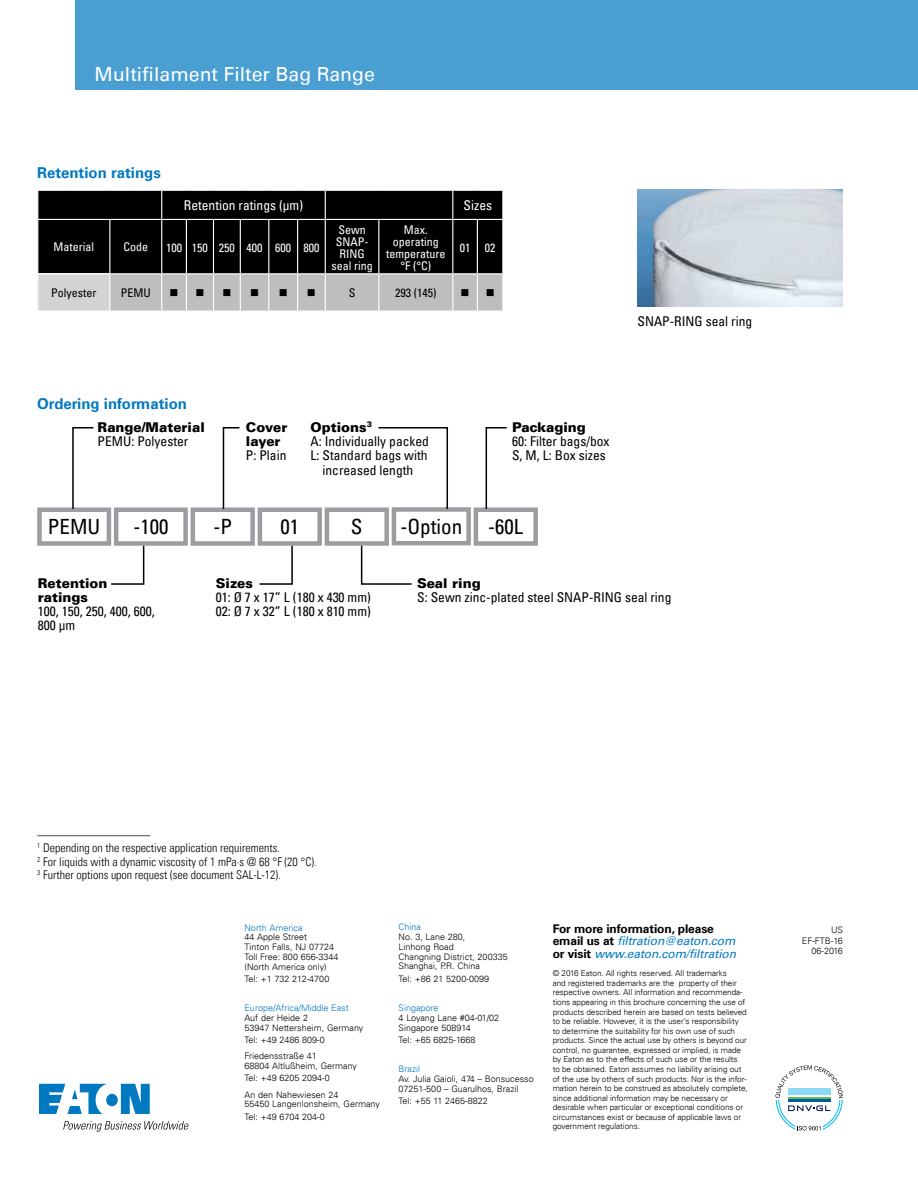
<style>
.page{position:relative;width:918px;height:1188px;background:#fff}
.page>*{position:absolute;margin:0;border:0;box-sizing:border-box;transform-origin:0 0}
.t1{font:condensed 21px "Univers LT";color:#000}
.t2{font:19.5px "Univers LT";color:#fff}
.t3{font:700 15px "Univers LT";color:#0079c1}
.t4{font:condensed 13.5px/14.2px "Univers LT";color:#000}
.t5{font:900 13.5px/14.2px "Univers LT";color:#000}
.t6{font:condensed 13.5px "Univers LT";color:#fff}
.t7{font:300 condensed 12px/13.5px "Univers LT";color:#000}
.t8{font:condensed 12px/12px "Univers LT";color:#fff;text-align:center}
.t9{font:700 12px/12px "Univers LT";letter-spacing:-.01em;color:#000}
.t10{font:italic 12px "Univers LT";letter-spacing:-.01em;color:#0079c1}
.t11{font:condensed 12px "Univers LT";color:#000}
.t12{font:300 9px/9.8px "Univers LT";color:#000}
.t13{font:300 9px "Univers LT";color:#0079c1}
.t14{font:300 8.25px/9.6px "Univers LT";letter-spacing:-.005em;color:#000}
.s1{font-weight:400;font-style:italic;color:#0079c1}
.s2{font-weight:700;font-style:normal;color:#000}
</style>
<div class="page">
<svg style="left:775px;top:1065px;width:68px;height:65px"></svg>
<svg style="left:39px;top:1084px;width:111px;height:30px"></svg>
<svg style="left:63px;top:1121px;width:126px;height:11px"></svg>
<hr style="left:37px;top:835px;width:113px;height:1px;background:#000">
<div style="left:75px;top:0;width:843px;height:90px;background:#4a9fd2"></div>
<div style="left:114px;top:507px;width:74px;height:39px;border:4px solid #9b9da0"></div>
<div style="left:191px;top:507px;width:64px;height:39px;border:4px solid #9b9da0"></div>
<div style="left:258px;top:507px;width:64px;height:39px;border:4px solid #9b9da0"></div>
<div style="left:325px;top:507px;width:64px;height:39px;border:4px solid #9b9da0"></div>
<div style="left:474px;top:508px;width:64px;height:38px;border:4px solid #9b9da0"></div>
<div style="left:37px;top:508px;width:74px;height:38px;border:4px solid #9b9da0"></div>
<div style="left:392px;top:507px;width:79px;height:38px;border:4px solid #9b9da0"></div>
<svg style="left:71px;top:427px;width:24px;height:83px"></svg>
<svg style="left:222px;top:427px;width:19px;height:83px"></svg>
<svg style="left:485px;top:427px;width:23px;height:83px"></svg>
<svg style="left:377px;top:427px;width:72px;height:83px"></svg>
<svg style="left:110px;top:544px;width:35px;height:41px"></svg>
<svg style="left:258px;top:544px;width:36px;height:41px"></svg>
<svg style="left:360px;top:544px;width:53px;height:41px"></svg>
<img style="left:638px;top:190px;width:204px;height:116px">
<svg style="left:37px;top:190px;width:466px;height:121px;background:#464647"></svg>
<h2 class="t2" style="left:95px;top:63px;width:282px">Multifilament Filter Bag Range</h2>
<h3 class="t3" style="left:37px;top:163px;width:125px">Retention ratings</h3>
<h3 class="t6" style="left:184px;top:197px;width:121px">Retention ratings (µm)</h3>
<h3 class="t6" style="left:464px;top:197px;width:30px">Sizes</h3>
<h3 class="t8" style="left:54px;top:241px;width:42px">Material</h3>
<h3 class="t8" style="left:123px;top:241px;width:26px">Code</h3>
<h3 class="t8" style="left:166px;top:241px;width:155px">100 150 250 400 600 800</h3>
<h3 class="t8" style="left:331px;top:223px;width:43px">Sewn<br>SNAP-<br>RING seal ring</h3>
<h3 class="t8" style="left:386px;top:223px;width:61px">Max. operating temperature °F (°C)</h3>
<h3 class="t11" style="left:51px;top:285px;width:47px">Polyester</h3>
<h3 class="t11" style="left:121px;top:285px;width:31px">PEMU</h3>
<h3 class="t11" style="left:349px;top:285px;width:8px">S</h3>
<h3 class="t11" style="left:395px;top:285px;width:43px">293 (145)</h3>
<h3 class="t8" style="left:460px;top:241px;width:37px">01 02</h3>
<h3 class="t3" style="left:37px;top:395px;width:151px">Ordering information</h3>
<h3 class="t5" style="left:98px;top:420px;width:109px">Range/Material</h3>
<h3 class="t4" style="left:98px;top:434px;width:92px">PEMU: Polyester</h3>
<h3 class="t5" style="left:246px;top:420px;width:43px">Cover layer</h3>
<h3 class="t4" style="left:246px;top:448px;width:42px">P: Plain</h3>
<h3 class="t5" style="left:311px;top:420px;width:63px">Options<sup>3</sup></h3>
<h3 class="t4" style="left:311px;top:434px;width:120px">A: Individually packed</h3>
<h3 class="t4" style="left:311px;top:448px;width:118px">L: Standard bags with</h3>
<h3 class="t4" style="left:323px;top:463px;width:92px">increased length</h3>
<h3 class="t5" style="left:512px;top:420px;width:75px">Packaging</h3>
<h3 class="t4" style="left:512px;top:434px;width:99px">60: Filter bags/box<br>S, M, L: Box sizes</h3>
<h1 class="t1" style="left:48px;top:513px;width:54px">PEMU</h1>
<h1 class="t1" style="left:133px;top:513px;width:36px">-100</h1>
<h1 class="t1" style="left:213px;top:513px;width:20px">-P</h1>
<h1 class="t1" style="left:280px;top:513px;width:20px">01</h1>
<h1 class="t1" style="left:351px;top:513px;width:13px">S</h1>
<h1 class="t1" style="left:400px;top:513px;width:124px">-Option -60L</h1>
<h3 class="t4" style="left:638px;top:314px;width:116px">SNAP-RING seal ring</h3>
<h3 class="t5" style="left:38px;top:576px;width:71px">Retention ratings</h3>
<h3 class="t4" style="left:38px;top:604px;width:118px">100, 150, 250, 400, 600,<br>800 μm</h3>
<h3 class="t5" style="left:216px;top:576px;width:39px">Sizes</h3>
<h3 class="t4" style="left:216px;top:590px;width:157px">01: Ø 7 x 17” L (180 x 430 mm)<br>02: Ø 7 x 32” L (180 x 810 mm)</h3>
<h3 class="t5" style="left:417px;top:576px;width:65px">Seal ring</h3>
<h3 class="t4" style="left:417px;top:590px;width:256px">S: Sewn zinc-plated steel SNAP-RING seal ring</h3>
<h3 class="t7" style="left:37px;top:841px;width:281px"><sup>1</sup> Depending on the respective application requirements.<br><sup>2</sup> For liquids with a dynamic viscosity of 1 mPa·s @ 68 °F (20 °C).<br><sup>3</sup> Further options upon request (see document SAL-L-12).</h3>
<p class="t13" style="left:244px;top:922px;width:60px">North America</p>
<p class="t12" style="left:244px;top:932px;width:95px">44 Apple Street<br>Tinton Falls, NJ 07724<br>Toll Free: 800 656-3344 (North America only)</p>
<p class="t12" style="left:244px;top:974px;width:86px">Tel: +1 732 212-4700</p>
<p class="t13" style="left:244px;top:1003px;width:106px">Europe/Africa/Middle East</p>
<p class="t12" style="left:244px;top:1013px;width:120px">Auf der Heide 2<br>53947 Nettersheim, Germany</p>
<p class="t12" style="left:244px;top:1032px;width:82px;line-height:16.2px">Tel: +49 2486 809-0<br>Friedensstraße 41</p>
<p class="t12" style="left:244px;top:1060px;width:114px;line-height:12.5px">68804 Altlußheim, Germany<br>Tel: +49 6205 2094-0</p>
<p class="t12" style="left:244px;top:1090px;width:137px">An den Nahewiesen 24<br>55450 Langenlonsheim, Germany</p>
<p class="t12" style="left:244px;top:1112px;width:82px">Tel: +49 6704 204-0</p>
<p class="t13" style="left:399px;top:922px;width:24px">China</p>
<p class="t12" style="left:399px;top:932px;width:111px">No. 3, Lane 280,<br>Linhong Road<br>Changning District, 200335<br>Shanghai, P.R. China</p>
<p class="t12" style="left:399px;top:974px;width:92px">Tel: +86 21 5200-0099</p>
<p class="t13" style="left:399px;top:1003px;width:42px">Singapore</p>
<p class="t12" style="left:399px;top:1013px;width:102px">4 Loyang Lane #04-01/02<br>Singapore 508914</p>
<p class="t12" style="left:399px;top:1035px;width:79px">Tel: +65 6825-1668</p>
<p class="t13" style="left:399px;top:1064px;width:23px">Brazil</p>
<p class="t12" style="left:399px;top:1074px;width:137px">Av. Julia Gaioli, 474 – Bonsucesso<br>07251-500 – Guarulhos, Brazil</p>
<p class="t12" style="left:399px;top:1096px;width:91px">Tel: +55 11 2465-8822</p>
<h3 class="t9" style="left:553px;top:923px;width:184px">For more information, please email us at <span class="s1">filtration@eaton.com</span></h3>
<h3 class="t10" style="left:553px;top:947px;width:185px"><span class="s2">or visit</span> www.eaton.com/filtration</h3>
<p class="t14" style="left:553px;top:969px;width:197px">© 2016 Eaton. All rights reserved. All trademarks<br>and registered trademarks are the property of their respective owners. All information and recommenda&shy;tions appearing in this brochure concerning the use of products described herein are based on tests believed to be reliable. However, it is the user’s responsibility to determine the suitability for his own use of such products. Since the actual use by others is beyond our control, no guarantee, expressed or implied, is made by Eaton as to the effects of such use or the results<br>to be obtained. Eaton assumes no liability arising out of the use by others of such products. Nor is the infor&shy;mation herein to be construed as absolutely complete, since additional information may be necessary or desirable when particular or exceptional conditions or circumstances exist or because of applicable laws or government regulations.</p>
<p class="t12" style="left:802px;top:925px;width:43px;line-height:10.5px;text-align:right">US<br>EF-FTB-16<br>06-2016</p>
</div>
